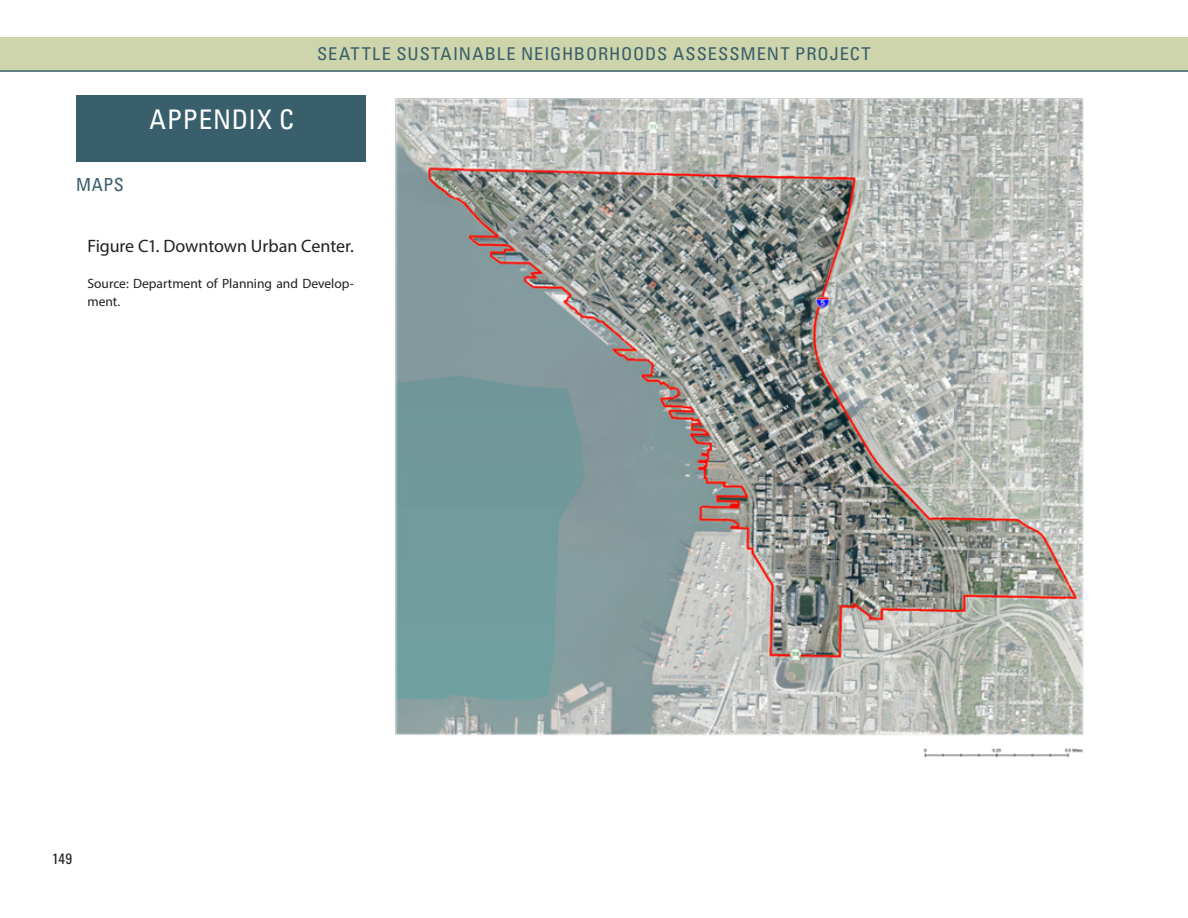
<style>
.page{position:relative;width:1188px;height:918px;background:#fff}
.page>*{position:absolute;margin:0;border:0;box-sizing:border-box;transform-origin:0 0}
.t1{font:condensed 27px "Univers LT Std";letter-spacing:.03em;color:#fff}
.t2{font:18px "Myriad Pro";letter-spacing:-.005em;color:#231f20}
.t3{font:condensed 18px "Univers LT Std";color:#385f6b}
.t4{font:condensed 17.7px "Univers LT Std";letter-spacing:.05em;color:#385f6b;scale:1.04 1}
.t5{font:condensed 15px "Univers LT Std";color:#231f20}
.t6{font:13.5px/18px "Myriad Pro";color:#231f20}
</style>
<div class="page">
<div style="left:0;top:37px;width:1188px;height:33px;background:#ced4ab"></div>
<hr style="left:0;top:70px;width:1188px;height:2px;background:#385f6b">
<img style="left:395px;top:98px;width:689px;height:660px">
<div style="left:76px;top:95px;width:289px;height:67px;background:#385f6b"></div>
<p class="t3" style="left:76px;top:174px;width:49px">MAPS</p>
<p class="t1" style="left:150px;top:103px;width:146px">APPENDIX C</p>
<p class="t4" style="left:317px;top:43px;width:534px">SEATTLE SUSTAINABLE NEIGHBORHOODS ASSESSMENT PROJECT</p>
<p class="t2" style="left:87px;top:235px;width:268px">Figure C1. Downtown Urban Center.</p>
<p class="t6" style="left:87px;top:274px;width:268px">Source: Department of Planning and Develop&shy;ment.</p>
<p class="t5" style="left:52px;top:849px;width:21px">149</p>
</div>
